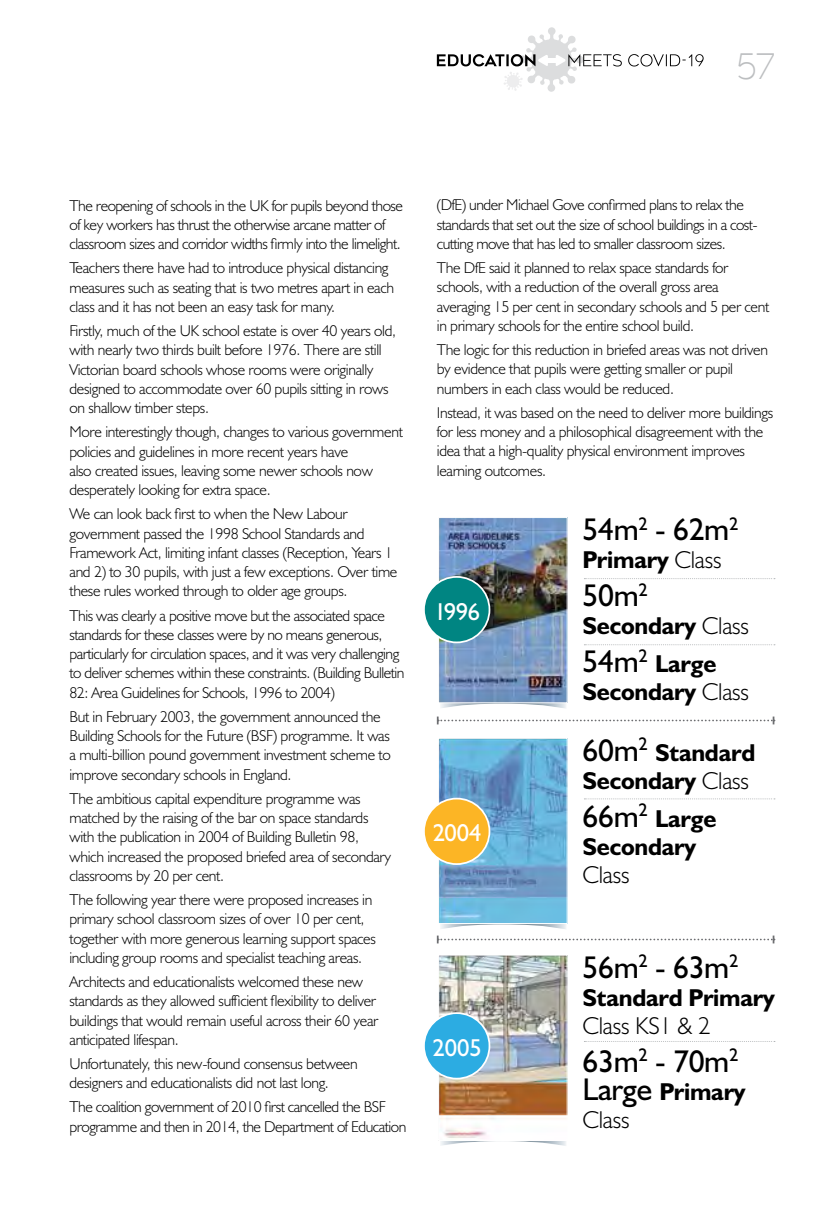
<style>
.page{position:relative;width:834px;height:1216px;background:#fff}
.page>*{position:absolute;margin:0;border:0;box-sizing:border-box;transform-origin:0 0}
.t1{font:200 35px "Geometos Neue";color:#bcbec0}
.t2{font:31.5px "Humanist 521 BT";letter-spacing:-.01em;color:#000}
.t3{font:700 24.5px/28px "Humanist 521 BT";letter-spacing:-.01em;color:#000}
.t4{font:300 24.5px "Humanist 521 BT";letter-spacing:-.01em;color:#000}
.t5{font:24.5px "Humanist 521 BT";color:#fff}
.t6{font:300 15.75px/19.2px "Humanist 521 BT";letter-spacing:-.02em;color:#000}
.s1{font-weight:300}
.s2{font-weight:400;font-size:31.5px}
</style>
<div class="page">
<svg style="left:437px;top:27px;width:266px;height:65px"></svg>
<svg style="left:441px;top:703px;width:125px;height:5px"></svg>
<img style="left:440px;top:519px;width:125px;height:182px">
<div style="left:438px;top:517px;width:129px;height:186px;border:1px solid #fff"></div>
<svg style="left:441px;top:924px;width:125px;height:5px"></svg>
<img style="left:440px;top:739px;width:125px;height:183px">
<div style="left:438px;top:737px;width:129px;height:187px;border:1px solid #fff"></div>
<svg style="left:438px;top:1140px;width:128px;height:6px"></svg>
<img style="left:440px;top:956px;width:125px;height:182px">
<div style="left:438px;top:954px;width:129px;height:186px;border:1px solid #fff"></div>
<svg style="left:437px;top:716px;width:337px;height:8px"></svg>
<svg style="left:437px;top:935px;width:337px;height:8px"></svg>
<svg style="left:584px;top:578px;width:190px;height:1px"></svg>
<svg style="left:584px;top:644px;width:190px;height:1px"></svg>
<svg style="left:584px;top:798px;width:190px;height:1px"></svg>
<div style="left:424px;top:577px;width:65px;height:65px;background:#008582;border-radius:50%"></div>
<div style="left:423px;top:576px;width:67px;height:67px;border:2px solid #fff;border-radius:50%"></div>
<div style="left:424px;top:1013px;width:65px;height:65px;background:#2cace2;border-radius:50%"></div>
<div style="left:423px;top:1012px;width:67px;height:67px;border:2px solid #fff;border-radius:50%"></div>
<div style="left:424px;top:798px;width:65px;height:66px;background:#fcb525;border-radius:50%"></div>
<div style="left:423px;top:797px;width:67px;height:68px;border:2px solid #fff;border-radius:50%"></div>
<h1 class="t1" style="left:736px;top:46px;width:40px">57</h1>
<p class="t6" style="left:69px;top:195px;width:335px">The reopening of schools in the UK for pupils beyond those of key workers has thrust the otherwise arcane matter of classroom sizes and corridor widths firmly into the limelight.</p>
<p class="t6" style="left:69px;top:258px;width:326px">Teachers there have had to introduce physical distancing measures such as seating that is two metres apart in each class and it has not been an easy task for many.</p>
<p class="t6" style="left:69px;top:321px;width:328px">Firstly, much of the UK school estate is over 40 years old, with nearly two thirds built before 1976. There are still Victorian board schools whose rooms were originally designed to accommodate over 60 pupils sitting in rows on shallow timber steps.</p>
<p class="t6" style="left:69px;top:422px;width:335px">More interestingly though, changes to various government policies and guidelines in more recent years have<br>also created issues, leaving some newer schools now desperately looking for extra space.</p>
<p class="t6" style="left:69px;top:504px;width:329px">We can look back first to when the New Labour government passed the 1998 School Standards and Framework Act, limiting infant classes (Reception, Years 1 and 2) to 30 pupils, with just a few exceptions. Over time these rules worked through to older age groups.</p>
<p class="t6" style="left:69px;top:605px;width:336px">This was clearly a positive move but the associated space standards for these classes were by no means generous, particularly for circulation spaces, and it was very challenging to deliver schemes within these constraints. (Building Bulletin 82: Area Guidelines for Schools, 1996 to 2004)</p>
<p class="t6" style="left:69px;top:706px;width:323px">But in February 2003, the government announced the Building Schools for the Future (BSF) programme. It was a multi-billion pound government investment scheme to improve secondary schools in England.</p>
<p class="t6" style="left:69px;top:788px;width:323px">The ambitious capital expenditure programme was matched by the raising of the bar on space standards with the publication in 2004 of Building Bulletin 98, which increased the proposed briefed area of secondary classrooms by 20 per cent.</p>
<p class="t6" style="left:69px;top:889px;width:308px">The following year there were proposed increases in primary school classroom sizes of over 10 per cent, together with more generous learning support spaces including group rooms and specialist teaching areas.</p>
<p class="t6" style="left:69px;top:971px;width:310px">Architects and educationalists welcomed these new standards as they allowed sufficient flexibility to deliver buildings that would remain useful across their 60 year anticipated lifespan.</p>
<p class="t6" style="left:69px;top:1053px;width:290px">Unfortunately, this new-found consensus between designers and educationalists did not last long.</p>
<p class="t6" style="left:69px;top:1097px;width:338px">The coalition government of 2010 first cancelled the BSF programme and then in 2014, the Department of Education</p>
<p class="t6" style="left:437px;top:195px;width:322px">(DfE) under Michael Gove confirmed plans to relax the standards that set out the size of school buildings in a cost&shy;cutting move that has led to smaller classroom sizes.</p>
<p class="t6" style="left:437px;top:258px;width:334px">The DfE said it planned to relax space standards for schools, with a reduction of the overall gross area averaging 15 per cent in secondary schools and 5 per cent in primary schools for the entire school build.</p>
<p class="t6" style="left:437px;top:340px;width:332px">The logic for this reduction in briefed areas was not driven by evidence that pupils were getting smaller or pupil numbers in each class would be reduced.</p>
<p class="t6" style="left:437px;top:402px;width:338px">Instead, it was based on the need to deliver more buildings for less money and a philosophical disagreement with the idea that a high-quality physical environment improves learning outcomes.</p>
<h2 class="t2" style="left:582px;top:510px;width:157px">54m<sup>2</sup> - 62m<sup>2</sup></h2>
<h3 class="t3" style="left:582px;top:545px;width:140px">Primary <span class="s1">Class</span></h3>
<h2 class="t2" style="left:582px;top:576px;width:67px">50m<sup>2</sup></h2>
<h3 class="t3" style="left:582px;top:606px;width:168px;line-height:38px">Secondary <span class="s1">Class<br></span><span class="s2">54m</span><sup>2</sup> Large</h3>
<h3 class="t3" style="left:582px;top:677px;width:168px">Secondary <span class="s1">Class</span></h3>
<h3 class="t3" style="left:582px;top:738px;width:174px"><span class="s2">60m</span><sup>2</sup> Standard<br>Secondary <span class="s1">Class</span></h3>
<h3 class="t3" style="left:582px;top:803px;width:135px"><span class="s2">66m</span><sup>2</sup> Large<br>Secondary</h3>
<h3 class="t4" style="left:582px;top:859px;width:49px">Class</h3>
<h3 class="t5" style="left:434px;top:596px;width:48px">1996</h3>
<h3 class="t5" style="left:432px;top:817px;width:50px">2004</h3>
<h3 class="t5" style="left:432px;top:1032px;width:51px">2005</h3>
<h2 class="t2" style="left:582px;top:947px;width:157px">56m<sup>2</sup> - 63m<sup>2</sup></h2>
<h3 class="t3" style="left:582px;top:982px;width:194px">Standard Primary</h3>
<h3 class="t4" style="left:582px;top:1010px;width:130px">Class KS1 &amp; 2</h3>
<h2 class="t2" style="left:582px;top:1041px;width:157px">63m<sup>2</sup> - 70m<sup>2</sup></h2>
<h3 class="t3" style="left:582px;top:1076px;width:165px"><span class="s2">Large</span> Primary<br><span class="s1">Class</span></h3>
</div>
